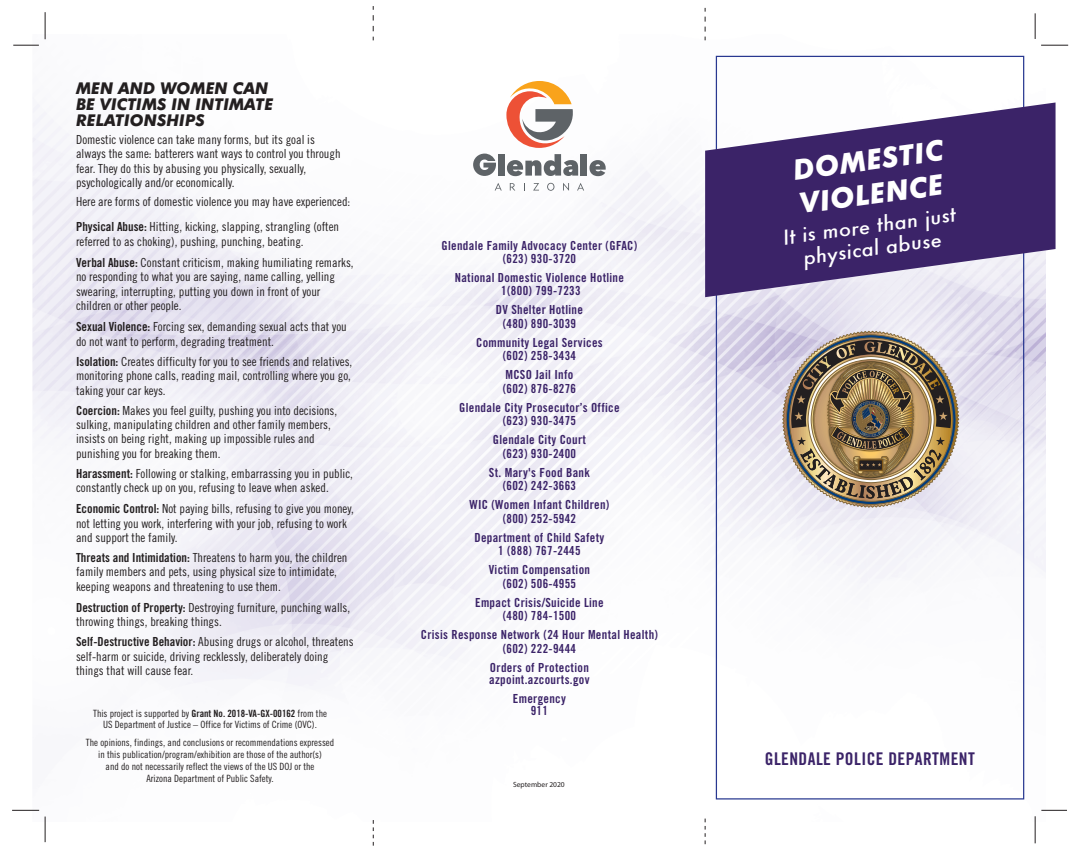
<style>
.page{position:relative;width:1080px;height:855px;background:#fff}
.page>*{position:absolute;margin:0;border:0;box-sizing:border-box;transform-origin:0 0}
.t1{font:italic 700 28.25px/33.8px "Futura BT";color:#fff}
.t2{font:italic 500 20px/22.5px "Futura";color:#fff;text-align:center}
.t3{font:17.5px "Trade Gothic Bold Cond Twenty";letter-spacing:.025em;color:#3b2368}
.t4{font:italic 700 16.25px/16.2px "Futura BT";color:#231f20}
.t5{font:12.5px/14.4px "Trade Gothic Cond Eighteen";color:#231f20}
.t6{font:12.5px/13.8px "Trade Gothic Bold Cond Twenty";letter-spacing:.025em;color:#3b2368;text-align:center}
.t7{font:10px/11.9px "Trade Gothic Cond Eighteen";color:#231f20;text-align:center}
.t8{font:7.5px "Myriad Pro";color:#231f20}
.s1{font-family:"Trade Gothic Bold Cond Twenty"}
</style>
<div class="page">
<img style="left:33px;top:34px;width:1012px;height:788px">
<svg style="left:45px;top:12px;width:1px;height:27px"></svg>
<svg style="left:13px;top:45px;width:26px;height:1px"></svg>
<svg style="left:12px;top:810px;width:27px;height:1px"></svg>
<svg style="left:45px;top:817px;width:1px;height:25px"></svg>
<svg style="left:1035px;top:810px;width:32px;height:33px"></svg>
<svg style="left:1041px;top:45px;width:27px;height:1px"></svg>
<svg style="left:1035px;top:13px;width:1px;height:26px"></svg>
<img style="left:782px;top:331px;width:177px;height:177px">
<svg style="left:705px;top:8px;width:1px;height:32px"></svg>
<svg style="left:373px;top:6px;width:1px;height:25px"></svg>
<svg style="left:705px;top:819px;width:1px;height:25px"></svg>
<svg style="left:373px;top:820px;width:1px;height:26px"></svg>
<svg style="left:705px;top:103px;width:351px;height:194px;background:#68568b"></svg>
<div style="left:498px;top:154px;width:7px;height:22px;background:#5e6367"></div>
<svg style="left:507px;top:154px;width:71px;height:22px"></svg>
<div style="left:581px;top:154px;width:6px;height:22px;background:#5e6367"></div>
<svg style="left:590px;top:160px;width:16px;height:16px"></svg>
<svg style="left:473px;top:154px;width:23px;height:22px"></svg>
<svg style="left:495px;top:183px;width:7px;height:8px"></svg>
<svg style="left:510px;top:183px;width:5px;height:8px"></svg>
<svg style="left:533px;top:183px;width:6px;height:8px"></svg>
<svg style="left:547px;top:183px;width:7px;height:8px"></svg>
<svg style="left:563px;top:183px;width:6px;height:8px"></svg>
<svg style="left:577px;top:183px;width:7px;height:8px"></svg>
<svg style="left:506px;top:81px;width:68px;height:67px"></svg>
<h3 class="t4" style="left:76px;top:80px;width:199px">MEN AND WOMEN CAN<br>BE VICTIMS IN INTIMATE<br>RELATIONSHIPS</h3>
<p class="t5" style="left:76px;top:132px;width:266px">Domestic violence can take many forms, but its goal is always the same: batterers want ways to control you through fear. They do this by abusing you physically, sexually, psychologically and/or economically.</p>
<p class="t5" style="left:76px;top:189px;width:276px;line-height:25px">Here are forms of domestic violence you may have experienced:<br><span class="s1">Physical Abuse:</span> Hitting, kicking, slapping, strangling (often</p>
<p class="t5" style="left:76px;top:231px;width:279px;line-height:21.2px">referred to as choking), pushing, punching, beating.<br><span class="s1">Verbal Abuse:</span> Constant criticism, making humiliating remarks,</p>
<p class="t5" style="left:76px;top:270px;width:260px">no responding to what you are saying, name calling, yelling swearing, interrupting, putting you down in front of your children or other people.</p>
<p class="t5" style="left:76px;top:320px;width:272px"><span class="s1">Sexual Violence:</span> Forcing sex, demanding sexual acts that you do not want to perform, degrading treatment.</p>
<p class="t5" style="left:76px;top:354px;width:278px;text-align:justify"><span class="s1">Isolation:</span> Creates difficulty for you to see friends and relatives, monitoring phone calls, reading mail, controlling where you go, taking your car keys.</p>
<p class="t5" style="left:76px;top:403px;width:263px"><span class="s1">Coercion:</span> Makes you feel guilty, pushing you into decisions, sulking, manipulating children and other family members, insists on being right, making up impossible rules and punishing you for breaking them.</p>
<p class="t5" style="left:76px;top:466px;width:278px"><span class="s1">Harassment:</span> Following or stalking, embarrassing you in public, constantly check up on you, refusing to leave when asked.</p>
<p class="t5" style="left:76px;top:502px;width:279px"><span class="s1">Economic Control:</span> Not paying bills, refusing to give you money, not letting you work, interfering with your job, refusing to work and support the family.</p>
<p class="t5" style="left:76px;top:550px;width:273px"><span class="s1">Threats and Intimidation:</span> Threatens to harm you, the children family members and pets, using physical size to intimidate, keeping weapons and threatening to use them.</p>
<p class="t5" style="left:76px;top:600px;width:276px"><span class="s1">Destruction of Property:</span> Destroying furniture, punching walls, throwing things, breaking things.</p>
<p class="t5" style="left:76px;top:635px;width:279px"><span class="s1">Self-Destructive Behavior:</span> Abusing drugs or alcohol, threatens self-harm or suicide, driving recklessly, deliberately doing things that will cause fear.</p>
<p class="t6" style="left:442px;top:239px;width:197px;line-height:12.5px">Glendale Family Advocacy Center (GFAC) (623) 930-3720</p>
<p class="t6" style="left:455px;top:270px;width:171px">National Domestic Violence Hotline<br>1(800) 799-7233</p>
<p class="t6" style="left:496px;top:303px;width:89px">DV Shelter Hotline (480) 890-3039</p>
<p class="t6" style="left:476px;top:335px;width:128px">Community Legal Services (602) 258-3434</p>
<p class="t6" style="left:503px;top:368px;width:75px;text-align:left">MCSO Jail Info (602) 876-8276</p>
<p class="t6" style="left:459px;top:400px;width:162px">Glendale City Prosecutor’s Office (623) 930-3475</p>
<p class="t6" style="left:493px;top:433px;width:95px">Glendale City Court (623) 930-2400</p>
<p class="t6" style="left:489px;top:465px;width:103px">St. Mary's Food Bank (602) 242-3663</p>
<p class="t6" style="left:469px;top:498px;width:142px">WIC (Women Infant Children) (800) 252-5942</p>
<p class="t6" style="left:474px;top:530px;width:131px">Department of Child Safety<br>1 (888) 767-2445</p>
<p class="t6" style="left:489px;top:563px;width:103px">Victim Compensation (602) 506-4955</p>
<p class="t6" style="left:475px;top:595px;width:130px">Empact Crisis/Suicide Line (480) 784-1500</p>
<p class="t6" style="left:421px;top:628px;width:239px">Crisis Response Network (24 Hour Mental Health) (602) 222-9444</p>
<p class="t6" style="left:489px;top:661px;width:102px;line-height:12.5px;text-align:left">Orders of Protection azpoint.azcourts.gov</p>
<p class="t6" style="left:513px;top:691px;width:55px">Emergency</p>
<p class="t7" style="left:93px;top:707px;width:235px">This project is supported by <span class="s1">Grant No. 2018-VA-GX-00162</span> from the</p>
<p class="t6" style="left:531px;top:704px;width:19px">911</p>
<p class="t7" style="left:86px;top:716px;width:250px;line-height:17.5px">US Department of Justice – Office for Victims of Crime (OVC).<br>The opinions, findings, and conclusions or recommendations expressed</p>
<p class="t7" style="left:98px;top:748px;width:225px">in this publication/program/exhibition are those of the author(s) and do not necessarily reflect the views of the US DOJ or the<br>Arizona Department of Public Safety.</p>
<p class="t8" style="left:513px;top:780px;width:53px">September 2020</p>
<h1 class="t1" style="left:791px;top:154px;width:153px;rotate:-8deg">DOMESTIC<br>VIOLENCE</h1>
<h2 class="t2" style="left:782px;top:227px;width:176px;rotate:-8deg">It is more than just physical abuse</h2>
<h3 class="t3" style="left:765px;top:748px;width:212px">GLENDALE POLICE DEPARTMENT</h3>
</div>
